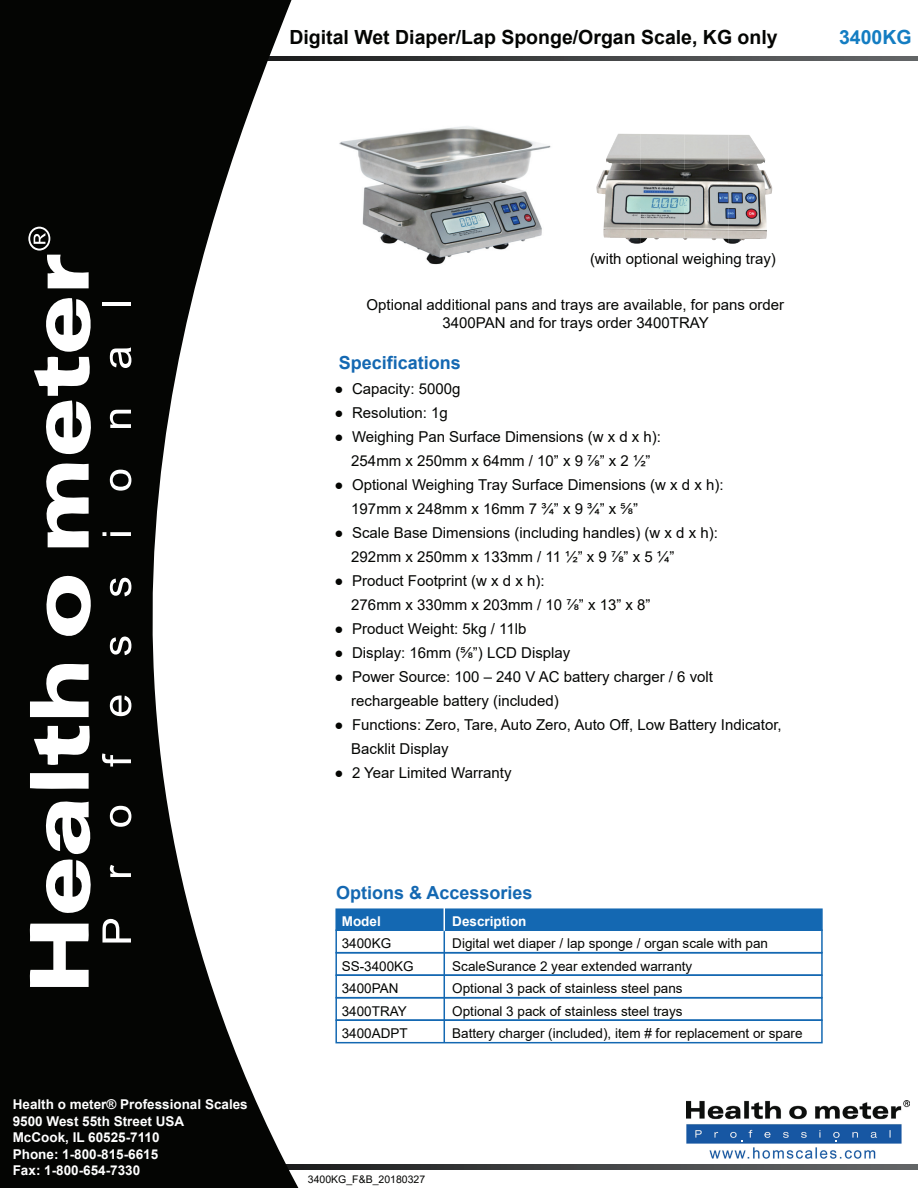
<style>
.page{position:relative;width:918px;height:1188px;background:#fff}
.page>*{position:absolute;margin:0;border:0;box-sizing:border-box;transform-origin:0 0}
.t1{font:700 19.5px "Arial";color:#040503}
.t2{font:700 19.5px "Arial";color:#147dc2}
.t3{font:700 18px "Arial";color:#1468b2}
.t4{font:15px/24px "Arial";color:#040503}
.t5{font:13.5px/22.5px "Arial";color:#040503}
.t6{font:700 13.5px/16.5px "Arial";color:#fff}
.t7{font:10.5px "Arial";color:#040503}
</style>
<div class="page">
<img style="left:686px;top:1101px;width:223px;height:64px">
<svg style="left:310px;top:56px;width:608px;height:5px;background:#444647"></svg>
<svg style="left:310px;top:1165px;width:608px;height:4px;background:#434546"></svg>
<svg style="left:0;top:0;width:310px;height:1188px;fill:#040503"></svg>
<svg style="left:29px;top:924px;width:60px;height:63px"></svg>
<svg style="left:30px;top:773px;width:59px;height:16px"></svg>
<svg style="left:30px;top:661px;width:59px;height:56px"></svg>
<svg style="left:34px;top:726px;width:57px;height:39px"></svg>
<svg style="left:38px;top:798px;width:56px;height:115px"></svg>
<svg style="left:46px;top:574px;width:54px;height:74px"></svg>
<svg style="left:42px;top:461px;width:47px;height:86px"></svg>
<svg style="left:34px;top:296px;width:61px;height:159px"></svg>
<svg style="left:28px;top:227px;width:61px;height:61px"></svg>
<svg style="left:102px;top:919px;width:29px;height:24px"></svg>
<svg style="left:110px;top:865px;width:21px;height:12px"></svg>
<svg style="left:110px;top:806px;width:21px;height:21px"></svg>
<svg style="left:102px;top:753px;width:29px;height:14px"></svg>
<svg style="left:110px;top:696px;width:21px;height:20px"></svg>
<svg style="left:110px;top:637px;width:21px;height:18px"></svg>
<svg style="left:110px;top:578px;width:21px;height:18px"></svg>
<svg style="left:110px;top:532px;width:21px;height:4px"></svg>
<svg style="left:102px;top:532px;width:4px;height:4px"></svg>
<svg style="left:110px;top:470px;width:21px;height:21px"></svg>
<svg style="left:110px;top:410px;width:21px;height:18px"></svg>
<svg style="left:110px;top:347px;width:21px;height:21px"></svg>
<hr style="left:102px;top:302px;width:29px;height:4px;background:#fff">
<img style="left:339px;top:126px;width:212px;height:139px">
<img style="left:606px;top:134px;width:159px;height:36px">
<img style="left:596px;top:170px;width:176px;height:37px">
<img style="left:603px;top:207px;width:164px;height:37px">
<div style="left:335px;top:952px;width:488px;height:24px;border:2px solid #1468b2"></div>
<div style="left:335px;top:974px;width:488px;height:24px;border:2px solid #1468b2"></div>
<div style="left:335px;top:997px;width:488px;height:24px;border:2px solid #1468b2"></div>
<div style="left:335px;top:1019px;width:488px;height:24px;border:2px solid #1468b2"></div>
<div style="left:335px;top:908px;width:488px;height:23px;background:#1468b2;border:2px solid #1468b2"></div>
<svg style="left:444px;top:908px;width:1px;height:23px"></svg>
<hr style="left:444px;top:931px;width:1px;height:112px;background:#1468b2">
<h1 class="t1" style="left:289px;top:24px;width:490px">Digital Wet Diaper/Lap Sponge/Organ Scale, KG only</h1>
<h1 class="t2" style="left:839px;top:24px;width:74px">3400KG</h1>
<p class="t6" style="left:13px;top:1097px;width:237px">Health o meter® Professional Scales<br>9500 West 55th Street USA<br>McCook, IL 60525-7110<br>Phone: 1-800-815-6615<br>Fax: 1-800-654-7330</p>
<p class="t4" style="left:590px;top:247px;width:187px">(with optional weighing tray)</p>
<p class="t4" style="left:367px;top:296px;width:419px;line-height:18px;text-align:center">Optional additional pans and trays are available, for pans order<br>3400PAN and for trays order 3400TRAY</p>
<p class="t3" style="left:339px;top:350px;width:124px">Specifications</p>
<p class="t4" style="left:335px;top:377px;width:127px">● Capacity: 5000g</p>
<p class="t4" style="left:335px;top:401px;width:115px">● Resolution: 1g</p>
<p class="t4" style="left:335px;top:425px;width:328px;text-align:center">● Weighing Pan Surface Dimensions (w x d x h):<br>254mm x 250mm x 64mm / 10” x 9 ⅞” x 2 ½”</p>
<p class="t4" style="left:351px;top:473px;width:374px;text-indent:-17px">● Optional Weighing Tray Surface Dimensions (w x d x h):<br>197mm x 248mm x 16mm 7 ¾” x 9 ¾” x ⅝”</p>
<p class="t4" style="left:351px;top:521px;width:368px;text-indent:-17px">● Scale Base Dimensions (including handles) (w x d x h):<br>292mm x 250mm x 133mm / 11 ½” x 9 ⅞” x 5 ¼”</p>
<p class="t4" style="left:351px;top:569px;width:301px;text-indent:-17px">● Product Footprint (w x d x h):<br>276mm x 330mm x 203mm / 10 ⅞” x 13” x 8”</p>
<p class="t4" style="left:335px;top:617px;width:193px">● Product Weight: 5kg / 11lb</p>
<p class="t4" style="left:335px;top:641px;width:237px">● Display: 16mm (⅝”) LCD Display</p>
<p class="t4" style="left:351px;top:665px;width:363px;text-indent:-17px">● Power Source: 100 – 240 V AC battery charger / 6 volt rechargeable battery (included)</p>
<p class="t4" style="left:351px;top:713px;width:432px;text-indent:-17px">● Functions: Zero, Tare, Auto Zero, Auto Off, Low Battery Indicator,<br>Backlit Display</p>
<p class="t4" style="left:335px;top:761px;width:178px">● 2 Year Limited Warranty</p>
<p class="t3" style="left:336px;top:880px;width:198px">Options &amp; Accessories</p>
<p class="t6" style="left:342px;top:913px;width:41px">Model</p>
<p class="t5" style="left:342px;top:932px;width:74px">3400KG<br>SS-3400KG<br>3400PAN<br>3400TRAY<br>3400ADPT</p>
<p class="t6" style="left:452px;top:913px;width:76px">Description</p>
<p class="t5" style="left:452px;top:932px;width:352px">Digital wet diaper / lap sponge / organ scale with pan ScaleSurance 2 year extended warranty<br>Optional 3 pack of stainless steel pans<br>Optional 3 pack of stainless steel trays<br>Battery charger (included), item # for replacement or spare</p>
<p class="t7" style="left:308px;top:1172px;width:119px">3400KG_F&amp;B_20180327</p>
</div>
